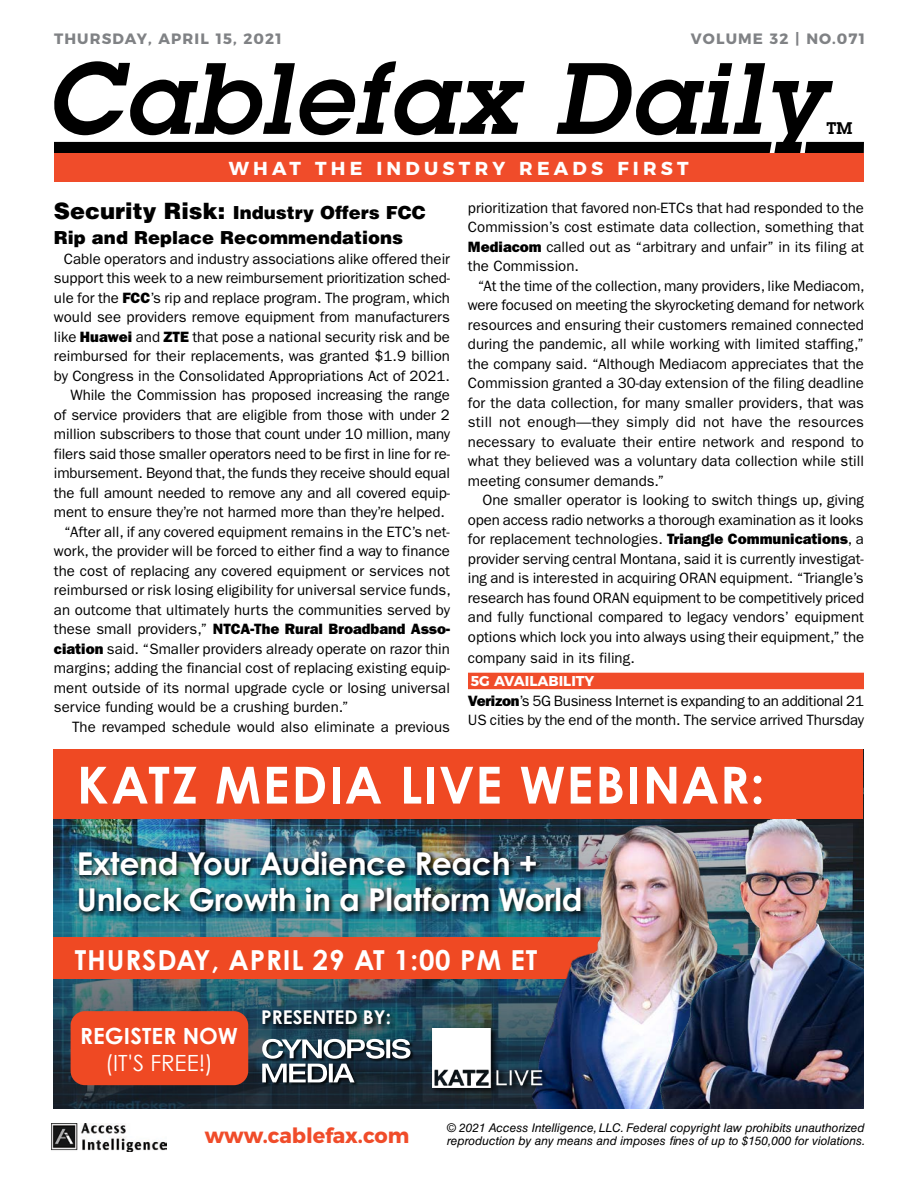
<style>
.page{position:relative;width:918px;height:1188px;background:#fff}
.page>*{position:absolute;margin:0;border:0;box-sizing:border-box;transform-origin:0 0}
.t1{font:italic 600 99px "Lubalin Graph Std";letter-spacing:.03em;color:#000}
.t2{font:700 51.15px "Century Gothic";letter-spacing:.025em;color:#fff}
.t3{font:700 31.5px/36px "Century Gothic Pro";letter-spacing:-.01em;color:#fff}
.t4{font:700 27.6px "Century Gothic Pro";letter-spacing:.03em;color:#fff}
.t5{font:700 22.35px "Century Gothic";letter-spacing:.005em;color:#fff}
.t6{font:22.35px "Century Gothic";color:#fff}
.t7{font:700 21px "Montserrat";color:#f04c2a}
.t8{font:700 18.9px "Century Gothic";color:#fff}
.t9{font:700 18.75px "Montserrat";letter-spacing:.225em;color:#fff}
.t10{font:900 18px/25.5px "Helvetica LT Std";color:#000}
.t11{font:600 16.5px "Lubalin Graph Std";color:#000}
.t12{font:15px/19.5px "ITC Franklin Gothic Std";color:#000;text-align:justify}
.t13{font:15px "ITC Franklin Gothic Std Hvy";color:#000}
.t14{font:700 15px "Montserrat";letter-spacing:.075em;color:#808285}
.t15{font:700 14.25px "Montserrat";color:#fff}
.t16{font:italic 12px/13.5px "Helvetica LT Std";color:#000}
.s1{font-size:22.5px}
.s2{font-family:"ITC Franklin Gothic Std Hvy"}
.s3{font-family:"ITC Franklin Gothic Std"}
</style>
<div class="page">
<div style="left:54px;top:142px;width:718px;height:11px;background:#000"></div>
<svg style="left:805px;top:142px;width:59px;height:11px"></svg>
<div style="left:54px;top:153px;width:809px;height:29px;background:#f04c2a"></div>
<img style="left:52px;top:1123px;width:115px;height:29px">
<div style="left:468px;top:673px;width:396px;height:16px;background:#f04c2a"></div>
<img style="left:53px;top:819px;width:465px;height:290px">
<div style="left:53px;top:937px;width:623px;height:42px;background:#ef4923"></div>
<img style="left:518px;top:819px;width:112px;height:290px">
<img style="left:630px;top:819px;width:233px;height:290px">
<div style="left:53px;top:749px;width:810px;height:70px;background:#ef4923"></div>
<div style="left:77px;top:849px;width:510px;height:69px;background:#000;opacity:.8"></div>
<div style="left:71px;top:1011px;width:177px;height:74px;background:#ef4923;border-radius:14px"></div>
<div style="left:260px;top:1009px;width:137px;height:23px;background:#000;opacity:.8"></div>
<div style="left:430px;top:1026px;width:120px;height:68px;background:#000;opacity:.8"></div>
<img style="left:432px;top:1028px;width:117px;height:59px">
<div style="left:263px;top:1039px;width:151px;height:48px;background:#000;opacity:.75"></div>
<svg style="left:262px;top:1039px;width:148px;height:43px"></svg>
<p class="t14" style="left:54px;top:26px;width:229px">THURSDAY, APRIL 15, 2021</p>
<p class="t14" style="left:691px;top:26px;width:176px">VOLUME 32 | NO.071</p>
<h1 class="t1" style="left:46px;top:33px;width:779px">Cablefax Daily</h1>
<p class="t11" style="left:827px;top:117px;width:27px">TM</p>
<p class="t9" style="left:229px;top:153px;width:461px">WHAT THE I NDUSTRY READS FIRST</p>
<p class="t10" style="left:54px;top:199px;width:373px"><span class="s1">Security Risk:</span> Industry Offers FCC<br>Rip and Replace Recommendations</p>
<p class="t12" style="left:64px;top:249px;width:388px">Cable operators and industry associations alike offered their</p>
<p class="t12" style="left:54px;top:268px;width:398px">support this week to a new reimbursement prioritization sched-</p>
<p class="t12" style="left:54px;top:288px;width:397px">ule for the <span class="s2">FCC</span>’s rip and replace program. The program, which</p>
<p class="t12" style="left:54px;top:307px;width:397px">would see providers remove equipment from manufacturers</p>
<p class="t12" style="left:54px;top:327px;width:398px">like <span class="s2">Huawei</span> and <span class="s2">ZTE</span> that pose a national security risk and be</p>
<p class="t12" style="left:54px;top:346px;width:398px">reimbursed for their replacements, was granted $1.9 billion</p>
<p class="t12" style="left:54px;top:366px;width:398px">by Congress in the Consolidated Appropriations Act of 2021.</p>
<p class="t12" style="left:71px;top:385px;width:381px">While the Commission has proposed increasing the range</p>
<p class="t12" style="left:54px;top:405px;width:397px">of service providers that are eligible from those with under 2</p>
<p class="t12" style="left:54px;top:424px;width:398px">million subscribers to those that count under 10 million, many</p>
<p class="t12" style="left:54px;top:444px;width:397px">filers said those smaller operators need to be first in line for re-</p>
<p class="t12" style="left:54px;top:463px;width:398px">imbursement. Beyond that, the funds they receive should equal</p>
<p class="t12" style="left:54px;top:483px;width:398px">the full amount needed to remove any and all covered equip-</p>
<p class="t12" style="left:54px;top:502px;width:392px">ment to ensure they’re not harmed more than they’re helped.</p>
<p class="t12" style="left:64px;top:522px;width:387px">“After all, if any covered equipment remains in the ETC’s net-</p>
<p class="t12" style="left:54px;top:541px;width:397px">work, the provider will be forced to either find a way to finance</p>
<p class="t12" style="left:54px;top:561px;width:397px">the cost of replacing any covered equipment or services not</p>
<p class="t12" style="left:54px;top:580px;width:398px">reimbursed or risk losing eligibility for universal service funds,</p>
<p class="t12" style="left:54px;top:600px;width:398px">an outcome that ultimately hurts the communities served by</p>
<p class="t13" style="left:54px;top:620px;width:398px"><span class="s3">these small providers,”</span> NTCA-The Rural Broadband Asso-</p>
<p class="t12" style="left:54px;top:639px;width:398px"><span class="s2">ciation</span> said. “Smaller providers already operate on razor thin margins; adding the financial cost of replacing existing equip&shy;ment outside of its normal upgrade cycle or losing universal service funding would be a crushing burden.”</p>
<p class="t12" style="left:72px;top:717px;width:379px">The revamped schedule would also eliminate a previous</p>
<p class="t12" style="left:468px;top:198px;width:397px">prioritization that favored non-ETCs that had responded to the Commission’s cost estimate data collection, something that <span class="s2">Mediacom</span> called out as “arbitrary and unfair” in its filing at the Commission.</p>
<p class="t12" style="left:468px;top:276px;width:398px;text-indent:10px">“At the time of the collection, many providers, like Mediacom, were focused on meeting the skyrocketing demand for network resources and ensuring their customers remained connected during the pandemic, all while working with limited staffing,” the company said. “Although Mediacom appreciates that the Commission granted a 30-day extension of the filing deadline for the data collection, for many smaller providers, that was still not enough—they simply did not have the resources necessary to evaluate their entire network and respond to what they believed was a voluntary data collection while still meeting consumer demands.”</p>
<p class="t12" style="left:468px;top:491px;width:398px;text-indent:14px">One smaller operator is looking to switch things up, giving open access radio networks a thorough examination as it looks for replacement technologies. <span class="s2">Triangle Communications</span>, a provider serving central Montana, said it is currently investigat&shy;ing and is interested in acquiring ORAN equipment. “Triangle’s research has found ORAN equipment to be competitively priced and fully functional compared to legacy vendors’ equipment options which lock you into always using their equipment,” the</p>
<p class="t12" style="left:468px;top:649px;width:168px">company said in its filing.</p>
<p class="t15" style="left:471px;top:670px;width:125px">5G AVAILABILITY</p>
<p class="t12" style="left:468px;top:691px;width:398px"><span class="s2">Verizon</span>’s 5G Business Internet is expanding to an additional 21<br>US cities by the end of the month. The service arrived Thursday</p>
<h2 class="t2" style="left:77px;top:753px;width:689px">KATZ MEDIA LIVE WEBINAR:</h2>
<h3 class="t3" style="left:77px;top:845px;width:507px">Extend Your Audience Reach +<br>Unlock Growth in a Platform World</h3>
<h3 class="t4" style="left:75px;top:942px;width:464px">THURSDAY, APRIL 29 AT 1:00 PM ET</h3>
<h3 class="t5" style="left:80px;top:1022px;width:159px">REGISTER NOW</h3>
<h3 class="t6" style="left:105px;top:1050px;width:109px">(IT'S FREE!)</h3>
<p class="t8" style="left:261px;top:1006px;width:131px">PRESENTED BY:</p>
<h3 class="t7" style="left:205px;top:1119px;width:206px">WWW.CABLEFAX.COM</h3>
<p class="t16" style="left:447px;top:1121px;width:420px">© 2021 Access Intelligence, LLC. Federal copyright law prohibits unauthorized reproduction by any means and imposes fines of up to $150,000 for violations.</p>
</div>
